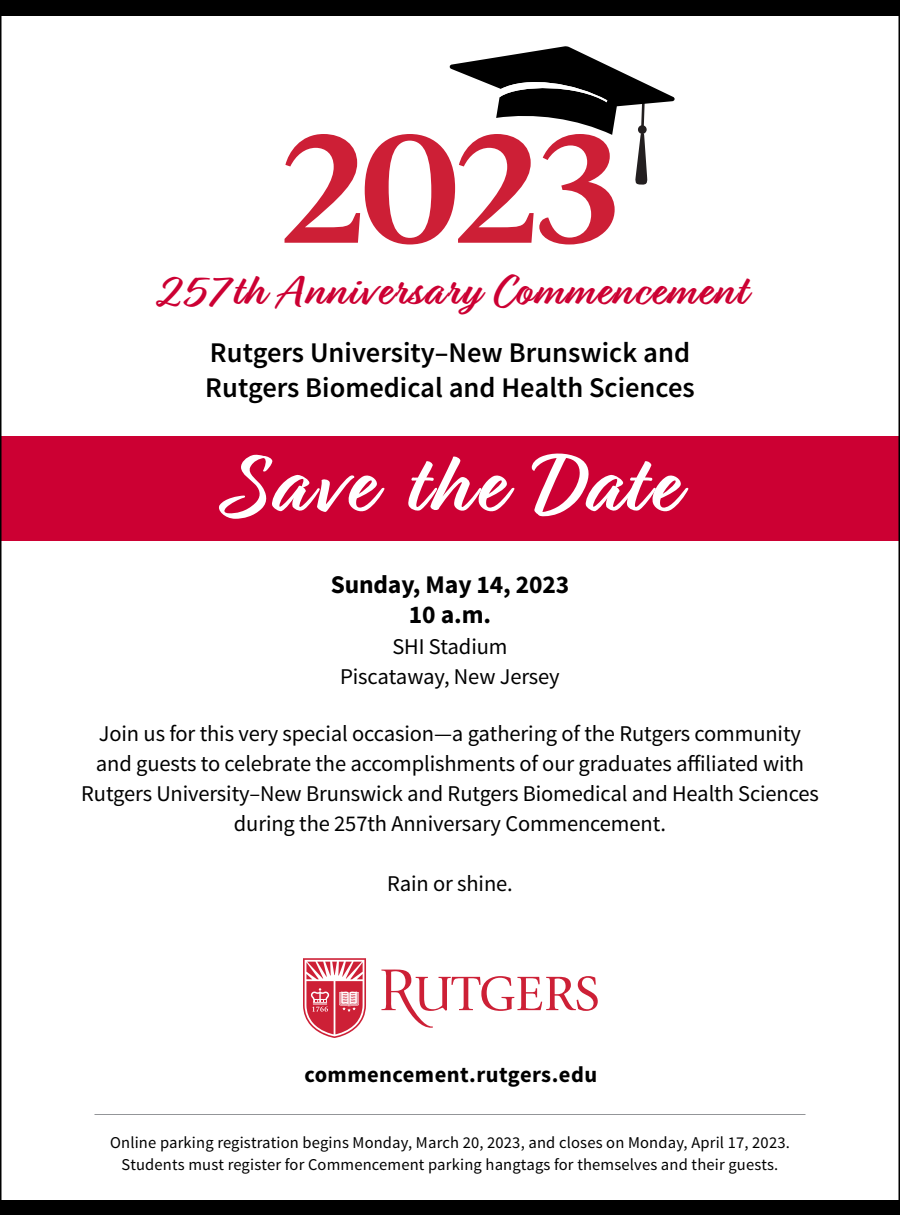
<style>
.page{position:relative;width:900px;height:1215px;background:#fff}
.page>*{position:absolute;margin:0;border:0;box-sizing:border-box;transform-origin:0 0}
.t1{font:700 87px "Relation";letter-spacing:.05em;color:#fff}
.t2{font:700 45px "Relation";letter-spacing:.03em;color:#c03}
.t3{font:600 28.5px/34.5px "Source Sans Pro";color:#000}
.t4{font:700 25.5px "Source Sans Pro";letter-spacing:-.005em;color:#000}
.t5{font:22.5px/30px "Source Sans Pro";letter-spacing:-.005em;color:#000;text-align:center}
.t6{font:700 22.5px "Source Sans Pro";letter-spacing:.02em;color:#000}
.t7{font:16.5px/22.5px "Source Sans Pro";letter-spacing:.01em;color:#000;text-align:center}
.s1{font-size:42px}
</style>
<div class="page">
<div style="left:0;top:1200px;width:900px;height:15px;background:#000"></div>
<div style="left:0;top:436px;width:900px;height:105px;background:#c03"></div>
<div style="left:0;top:0;width:900px;height:15px;background:#000"></div>
<hr style="left:94px;top:1114px;width:712px;height:1px;background:#939598">
<svg style="left:381px;top:969px;width:217px;height:59px"></svg>
<svg style="left:303px;top:958px;width:63px;height:80px"></svg>
<svg style="left:285px;top:46px;width:390px;height:198px"></svg>
<p class="t2" style="left:157px;top:264px;width:589px"><span class="s1">257</span>th Anniversary Commencement</p>
<p class="t3" style="left:205px;top:336px;width:491px">Rutgers University–New Brunswick and<br>Rutgers Biomedical and Health Sciences</p>
<p class="t1" style="left:227px;top:434px;width:448px">Save the Date</p>
<p class="t4" style="left:331px;top:568px;width:240px">Sunday, May 14, 2023</p>
<p class="t4" style="left:409px;top:598px;width:84px">10 a.m.</p>
<p class="t5" style="left:393px;top:632px;width:116px">SHI Stadium</p>
<p class="t5" style="left:340px;top:662px;width:221px">Piscataway, New Jersey</p>
<p class="t5" style="left:81px;top:719px;width:739px">Join us for this very special occasion—a gathering of the Rutgers community and guests to celebrate the accomplishments of our graduates affiliated with Rutgers University–New Brunswick and Rutgers Biomedical and Health Sciences during the 257th Anniversary Commencement.</p>
<p class="t5" style="left:387px;top:869px;width:127px">Rain or shine.</p>
<p class="t6" style="left:304px;top:1060px;width:294px">commencement.rutgers.edu</p>
<p class="t7" style="left:110px;top:1131px;width:681px">Online parking registration begins Monday, March 20, 2023, and closes on Monday, April 17, 2023.<br>Students must register for Commencement parking hangtags for themselves and their guests.</p>
</div>
